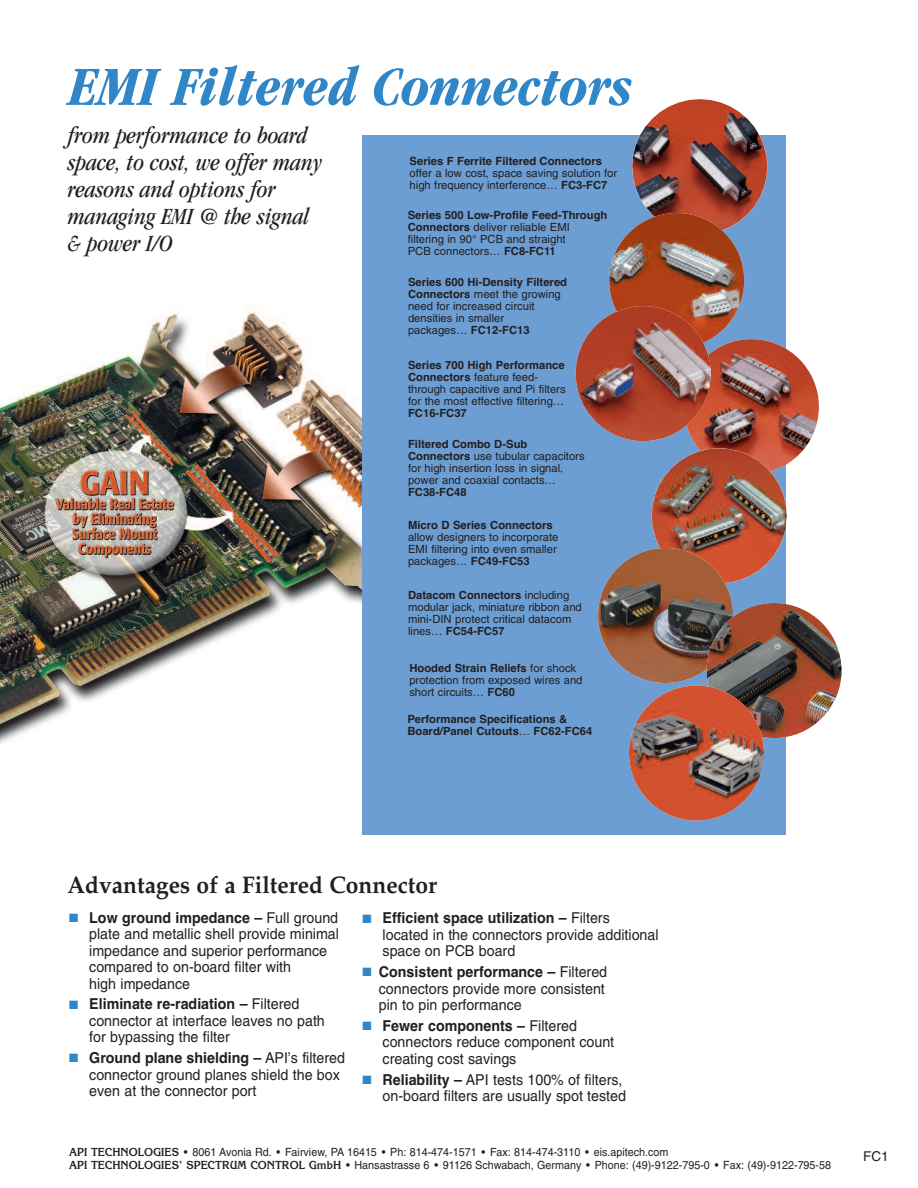
<style>
.page{position:relative;width:918px;height:1188px;background:#fff}
.page>*{position:absolute;margin:0;border:0;box-sizing:border-box;transform-origin:0 0}
.t1{font:italic 700 condensed 57px "Garamond";color:#3086c7}
.t2{font:italic condensed 24px/27px "Garamond";color:#231f20}
.t3{font:700 24px "Palatino";color:#231f20;scale:.95 1}
.t4{font:15px/16.5px "Helvetica";color:#231f20;scale:.95 1}
.t5{font:13.5px "Helvetica";color:#231f20}
.t6{font:11.4px/12.8px "Helvetica";color:#231f20;scale:.95 1}
.t7{font:11.25px/12px "Helvetica";color:#231f20}
.t8{font:700 11.25px/12px "Helvetica";color:#231f20}
.s1{font-weight:700}
.s2{font-family:"Arial";font-weight:700}
.s3{font-weight:400}
.s4{color:#3086c7}
.s5{font-family:"Korinna";font-weight:700}
</style>
<div class="page">
<img style="left:0;top:305px;width:362px;height:439px">
<div style="left:362px;top:135px;width:424px;height:700px;background:#6c9ed3"></div>
<img style="left:632px;top:99px;width:135px;height:135px">
<img style="left:609px;top:213px;width:135px;height:135px;border-radius:50%">
<img style="left:685px;top:339px;width:134px;height:135px;border-radius:50%">
<img style="left:576px;top:306px;width:135px;height:135px;border-radius:50%">
<img style="left:652px;top:448px;width:135px;height:135px">
<img style="left:598px;top:548px;width:135px;height:135px;border-radius:50%">
<img style="left:707px;top:603px;width:135px;height:135px;border-radius:50%">
<img style="left:629px;top:686px;width:135px;height:135px;border-radius:50%">
<h1 class="t1" style="left:69px;top:65px;width:565px">EMI Filtered Connectors</h1>
<h2 class="t2" style="left:68px;top:124px;width:256px">from performance to board space, to cost, we offer many reasons and options for managing EMI @ the signal &amp; power I/O</h2>
<p class="t8" style="left:410px;top:155px;width:194px">Series F Ferrite Filtered Connectors</p>
<p class="t7" style="left:410px;top:168px;width:209px">offer a low cost, space saving solution for high frequency interference… <span class="s1">FC3-FC7</span></p>
<p class="t7" style="left:408px;top:210px;width:201px"><span class="s1">Series 500 Low-Profile Feed-Through<br>Connectors</span> deliver reliable EMI filtering in 90° PCB and straight<br>PCB connectors… <span class="s1">FC8-FC11</span></p>
<p class="t7" style="left:408px;top:277px;width:161px"><span class="s1">Series 600 Hi-Density Filtered<br>Connectors</span> meet the growing need for increased circuit densities in smaller<br>packages… <span class="s1">FC12-FC13</span></p>
<p class="t7" style="left:408px;top:360px;width:159px"><span class="s1">Series 700 High Performance<br>Connectors</span> feature feed&shy;through capacitive and Pi filters for the most effective filtering…</p>
<p class="t8" style="left:408px;top:407px;width:60px">FC16-FC37</p>
<p class="t7" style="left:408px;top:439px;width:178px"><span class="s1">Filtered Combo D-Sub<br>Connectors</span> use tubular capacitors for high insertion loss in signal, power and coaxial contacts…</p>
<p class="t8" style="left:408px;top:486px;width:60px">FC38-FC48</p>
<p class="t8" style="left:408px;top:519px;width:146px">Micro D Series Connectors</p>
<p class="t7" style="left:408px;top:532px;width:152px">allow designers to incorporate<br>EMI filtering into even smaller packages… <span class="s1">FC49-FC53</span></p>
<p class="t7" style="left:408px;top:590px;width:175px"><span class="s1">Datacom Connectors</span> including modular jack, miniature ribbon and mini-DIN protect critical datacom lines… <span class="s1">FC54-FC5</span><span class="s2">7</span></p>
<p class="t7" style="left:409px;top:663px;width:175px"><span class="s1">Hooded Strain Reliefs</span> for shock protection from exposed wires and short circuits… <span class="s1">FC60</span></p>
<p class="t8" style="left:407px;top:713px;width:186px">Performance Specifications &amp;<br>Board/Panel Cutouts<span class="s3">…</span> FC62-FC64</p>
<h2 class="t3" style="left:68px;top:876px;width:391px">Advantages of a Filtered Connector</h2>
<h3 class="t4" style="left:89px;top:910px;width:264px;text-indent:-20px"><span class="s4">■</span> <span class="s1">Low ground impedance –</span> Full ground plate and metallic shell provide minimal impedance and superior performance compared to on-board filter with<br>high impedance</h3>
<h3 class="t4" style="left:89px;top:997px;width:250px;text-indent:-20px"><span class="s4">■</span> <span class="s1">Eliminate re-radiation –</span> Filtered connector at interface leaves no path for bypassing the filter</h3>
<h3 class="t4" style="left:89px;top:1051px;width:271px;text-indent:-20px"><span class="s4">■</span> <span class="s1">Ground plane shielding –</span> API’s filtered connector ground planes shield the box even at the connector port</h3>
<h3 class="t4" style="left:383px;top:911px;width:292px;text-indent:-20px"><span class="s4">■</span> <span class="s1">Efficient space utilization –</span> Filters located in the connectors provide additional space on PCB board</h3>
<h3 class="t4" style="left:379px;top:965px;width:242px;text-indent:-17px"><span class="s4">■</span> <span class="s1">Consistent performance –</span> Filtered connectors provide more consistent pin to pin performance</h3>
<h3 class="t4" style="left:383px;top:1019px;width:245px;text-indent:-20px"><span class="s4">■</span> <span class="s1">Fewer components –</span> Filtered connectors reduce component count creating cost savings</h3>
<h3 class="t4" style="left:362px;top:1073px;width:279px;text-align:right"><span class="s4">■</span> <span class="s1">Reliability –</span> API tests 100% of filters, on-board filters are usually spot tested</h3>
<p class="t6" style="left:69px;top:1147px;width:804px"><span class="s5">API TECHNOLOGIES</span> • 8061 Avonia Rd. • Fairview, PA 16415 • Ph: 814-474-1571 • Fax: 814-474-3110 • eis.apitech.com<br><span class="s5">API TECHNOLOGIES’ SPECTRUM CONTROL GmbH</span> • Hansastrasse 6 • 91126 Schwabach, Germany • Phone: (49)-9122-795-0 • Fax: (49)-9122-795-58</p>
<p class="t5" style="left:863px;top:1151px;width:27px">FC1</p>
</div>
